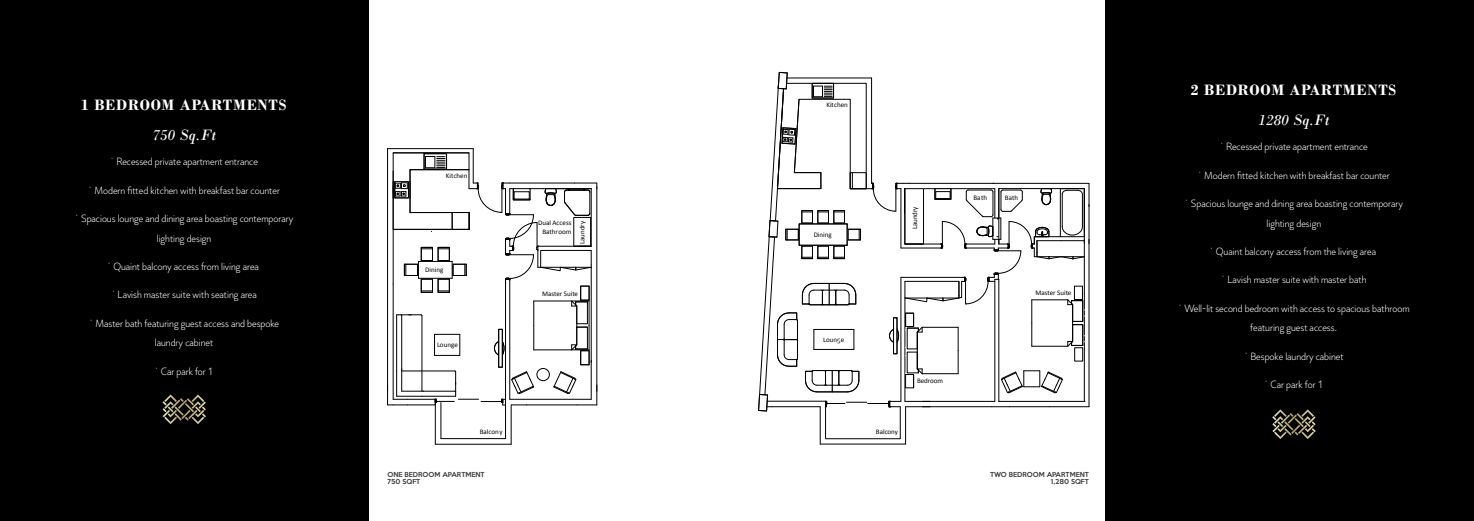
<style>
.page{position:relative;width:1474px;height:521px;background:#fff}
.page>*{position:absolute;margin:0;border:0;box-sizing:border-box;transform-origin:0 0}
.t1{font:700 15.75px "Bodoni";letter-spacing:.05em;color:#fff}
.t2{font:italic 15.75px "Bodoni";color:#fff}
.t3{font:300 10.5px/19.6px "Core Sans BR25";color:#fff;text-align:center}
.t4{font:7.17px "Calibri";color:#000}
.t5{font:7px/8.2px "Calibri";color:#000;text-align:right}
.t6{font:500 6.3px/7.5px "Keep Calm";color:#414042}
</style>
<div class="page">
<div style="left:0;top:0;width:368px;height:521px;background:#000"></div>
<svg style="left:162px;top:394px;width:44px;height:30px"></svg>
<hr style="left:387px;top:148px;width:86px;height:1px;background:#010101">
<hr style="left:505px;top:399px;width:1px;height:40px;background:#010101">
<hr style="left:441px;top:438px;width:64px;height:1px;background:#010101">
<hr style="left:441px;top:403px;width:1px;height:36px;background:#010101">
<hr style="left:473px;top:149px;width:1px;height:34px;background:#010101">
<hr style="left:387px;top:149px;width:1px;height:135px;background:#010101">
<hr style="left:511px;top:405px;width:1px;height:39px;background:#010101">
<hr style="left:435px;top:444px;width:76px;height:1px;background:#010101">
<hr style="left:435px;top:405px;width:1px;height:39px;background:#010101">
<svg style="left:387px;top:153px;width:210px;height:253px"></svg>
<div style="left:1105px;top:0;width:368px;height:521px;background:#000"></div>
<svg style="left:1272px;top:409px;width:43px;height:30px"></svg>
<hr style="left:900px;top:407px;width:1px;height:32px;background:#010101">
<hr style="left:825px;top:401px;width:1px;height:37px;background:#010101">
<hr style="left:905px;top:407px;width:1px;height:37px;background:#010101">
<hr style="left:825px;top:438px;width:75px;height:1px;background:#010101">
<hr style="left:820px;top:444px;width:85px;height:1px;background:#010101">
<hr style="left:820px;top:407px;width:1px;height:37px;background:#010101">
<svg style="left:758px;top:72px;width:331px;height:339px"></svg>
<h1 class="t1" style="left:81px;top:95px;width:207px">1 BEDROOM APARTMENTS</h1>
<h1 class="t2" style="left:152px;top:125px;width:65px">750 Sq.Ft</h1>
<p class="t3" style="left:110px;top:152px;width:149px">˙ Recessed private apartment entrance</p>
<p class="t3" style="left:88px;top:180px;width:193px">˙ Modern fitted kitchen with breakfast bar counter</p>
<p class="t3" style="left:75px;top:208px;width:220px">˙ Spacious lounge and dining area boasting contemporary lighting design</p>
<p class="t3" style="left:107px;top:256px;width:153px">˙ Quaint balcony access from living area</p>
<p class="t3" style="left:111px;top:285px;width:147px">˙ Lavish master suite with seating area</p>
<p class="t3" style="left:89px;top:313px;width:191px">˙ Master bath featuring guest access and bespoke laundry cabinet</p>
<p class="t3" style="left:154px;top:361px;width:61px">˙ Car park for 1</p>
<p class="t5" style="left:446px;top:172px;width:23px">Kitchen</p>
<p class="t5" style="left:425px;top:266px;width:20px">Dining</p>
<p class="t5" style="left:437px;top:341px;width:23px">Lounge</p>
<p class="t5" style="left:480px;top:428px;width:25px">Balcony</p>
<p class="t6" style="left:387px;top:470px;width:99px">ONE BEDROOM APARTMENT<br>750 SQFT</p>
<p class="t5" style="left:538px;top:219px;width:35px">Dual Access<br>Bathroom</p>
<p class="t5" style="left:578px;top:244px;width:24px;rotate:-90deg">Laundry</p>
<p class="t5" style="left:542px;top:289px;width:37px">Master Suite</p>
<p class="t5" style="left:826px;top:101px;width:23px">Kitchen</p>
<p class="t5" style="left:813px;top:231px;width:20px">Dining</p>
<p class="t5" style="left:823px;top:336px;width:23px">Lounge</p>
<p class="t4" style="left:910px;top:229px;width:24px;rotate:-90deg">Laundry</p>
<p class="t4" style="left:973px;top:193px;width:15px">Bath</p>
<p class="t5" style="left:1004px;top:194px;width:15px">Bath</p>
<p class="t5" style="left:1035px;top:288px;width:37px">Master Suite</p>
<p class="t5" style="left:876px;top:428px;width:24px">Balcony</p>
<p class="t5" style="left:917px;top:377px;width:28px">Bedroom</p>
<p class="t6" style="left:990px;top:470px;width:100px;text-align:right">TWO BEDROOM APARTMENT<br>1,280 SQFT</p>
<h1 class="t1" style="left:1190px;top:80px;width:207px">2 BEDROOM APARTMENTS</h1>
<h1 class="t2" style="left:1258px;top:110px;width:73px">1280 Sq.Ft</h1>
<p class="t3" style="left:1219px;top:137px;width:149px">˙ Recessed private apartment entrance</p>
<p class="t3" style="left:1197px;top:165px;width:193px">˙ Modern fitted kitchen with breakfast bar counter</p>
<p class="t3" style="left:1184px;top:194px;width:220px">˙ Spacious lounge and dining area boasting contemporary lighting design</p>
<p class="t3" style="left:1209px;top:242px;width:168px">˙ Quaint balcony access from the living area</p>
<p class="t3" style="left:1221px;top:270px;width:147px">˙ Lavish master suite with master bath</p>
<p class="t3" style="left:1178px;top:298px;width:233px">˙ Well-lit second bedroom with access to spacious bathroom featuring guest access.</p>
<p class="t3" style="left:1243px;top:346px;width:101px">˙ Bespoke laundry cabinet</p>
<p class="t3" style="left:1264px;top:375px;width:61px">˙ Car park for 1</p>
</div>
